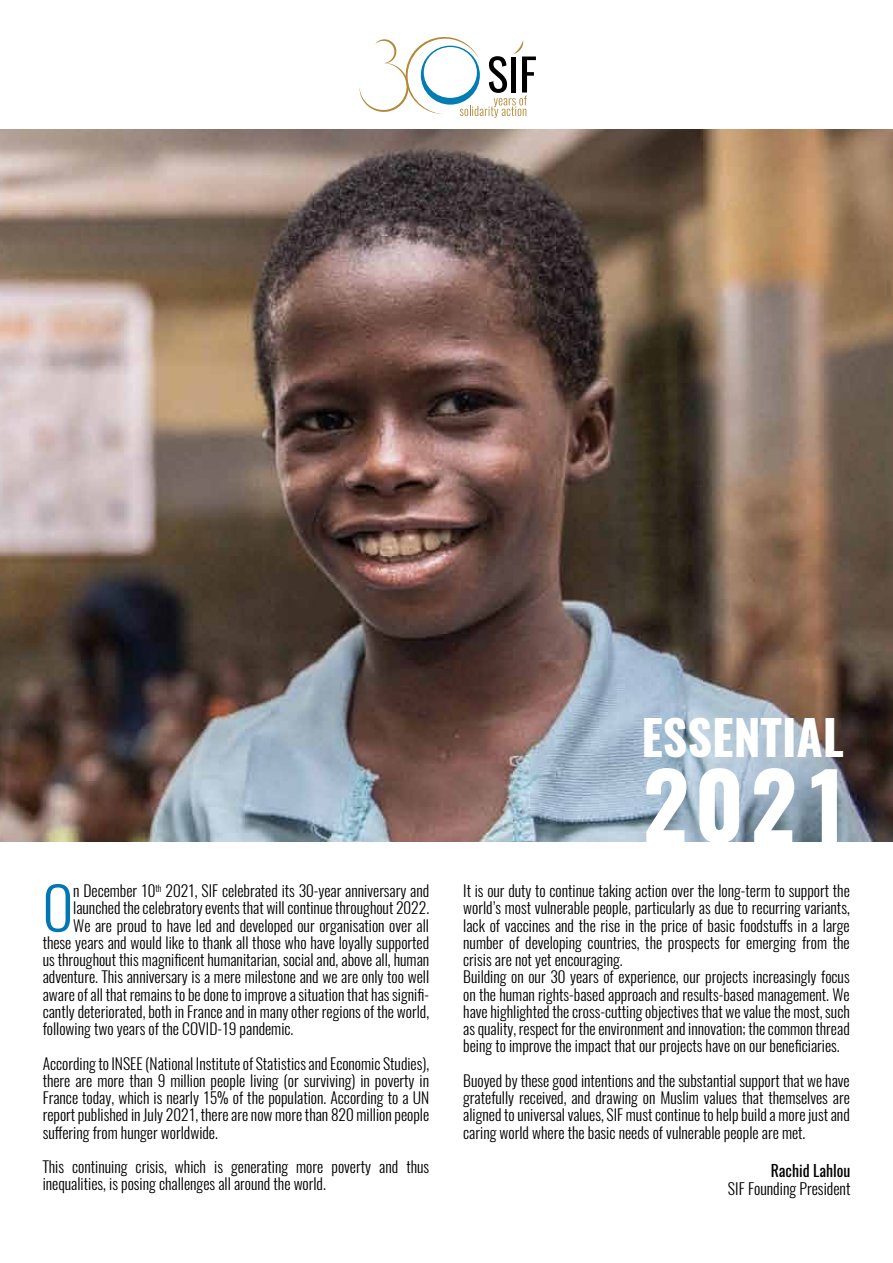
<style>
.page{position:relative;width:893px;height:1263px;background:#fff}
.page>*{position:absolute;margin:0;border:0;box-sizing:border-box;transform-origin:0 0}
.t1{font:700 90px "Oswald";color:#fff}
.t2{font:300 58.2px "Oswald";color:#0076b3}
.t3{font:700 48px "Oswald";color:#fff}
.t4{font:300 15.75px "Oswald";color:#000}
.t5{font:15.75px "Oswald";color:#000}
.t6{font:300 15.6px/17.2px "Oswald";color:#000;text-align:justify}
</style>
<div class="page">
<img style="left:0;top:130px;width:893px;height:711px">
<svg style="left:360px;top:37px;width:176px;height:81px"></svg>
<h2 class="t2" style="left:43px;top:869px;width:32px">O</h2>
<p class="t6" style="left:73px;top:882px;width:358px">n December 10<sup>th</sup> 2021, SIF celebrated its 30-year anniversary and</p>
<p class="t6" style="left:73px;top:899px;width:358px">launched the celebratory events that will continue throughout 2022.</p>
<p class="t6" style="left:73px;top:917px;width:357px">We are proud to have led and developed our organisation over all</p>
<p class="t6" style="left:43px;top:934px;width:388px">these years and would like to thank all those who have loyally supported</p>
<p class="t6" style="left:43px;top:951px;width:388px">us throughout this magnificent humanitarian, social and, above all, human</p>
<p class="t6" style="left:43px;top:968px;width:388px">adventure. This anniversary is a mere milestone and we are only too well</p>
<p class="t6" style="left:43px;top:986px;width:388px">aware of all that remains to be done to improve a situation that has signifi-</p>
<p class="t6" style="left:43px;top:1003px;width:388px">cantly deteriorated, both in France and in many other regions of the world,</p>
<p class="t6" style="left:43px;top:1020px;width:252px">following two years of the COVID-19 pandemic.</p>
<p class="t6" style="left:43px;top:1055px;width:388px">According to INSEE (National Institute of Statistics and Economic Studies), there are more than 9 million people living (or surviving) in poverty in France today, which is nearly 15% of the population. According to a UN report published in July 2021, there are now more than 820 million people suffering from hunger worldwide.</p>
<p class="t6" style="left:43px;top:1158px;width:388px">This continuing crisis, which is generating more poverty and thus inequalities, is posing challenges all around the world.</p>
<h3 class="t3" style="left:641px;top:704px;width:204px">ESSENTIAL</h3>
<h1 class="t1" style="left:641px;top:743px;width:211px">2021</h1>
<p class="t6" style="left:463px;top:882px;width:388px;text-align:left">It is our duty to continue taking action over the long-term to support the world’s most vulnerable people, particularly as due to recurring variants, lack of vaccines and the rise in the price of basic foodstuffs in a large number of developing countries, the prospects for emerging from the crisis are not yet encouraging.<br>Building on our 30 years of experience, our projects increasingly focus on the human rights-based approach and results-based management. We have highlighted the cross-cutting objectives that we value the most, such as quality, respect for the environment and innovation; the common thread being to improve the impact that our projects have on our beneficiaries.</p>
<p class="t6" style="left:463px;top:1072px;width:388px">Buoyed by these good intentions and the substantial support that we have gratefully received, and drawing on Muslim values that themselves are aligned to universal values, SIF must continue to help build a more just and caring world where the basic needs of vulnerable people are met.</p>
<p class="t5" style="left:771px;top:1159px;width:81px">Rachid Lahlou</p>
<p class="t4" style="left:728px;top:1178px;width:124px">SIF Founding President</p>
</div>
